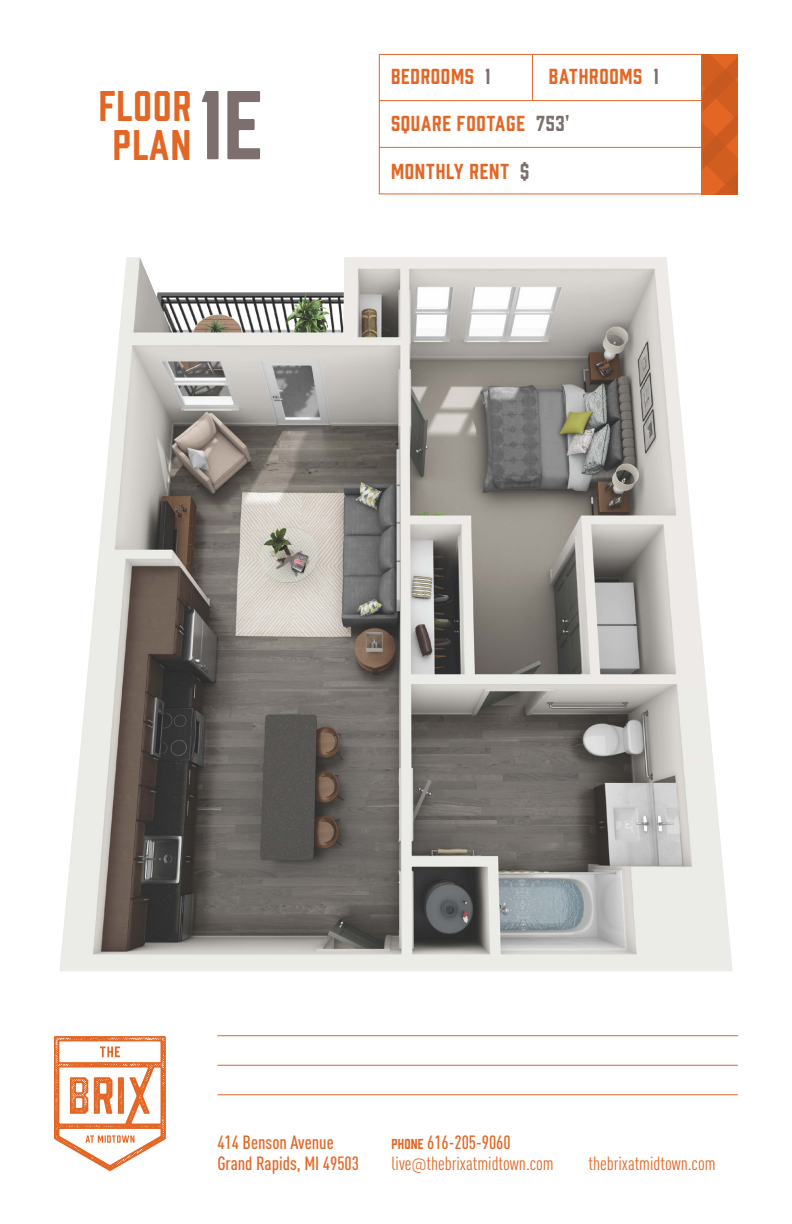
<style>
.page{position:relative;width:792px;height:1224px;background:#fff}
.page>*{position:absolute;margin:0;border:0;box-sizing:border-box;transform-origin:0 0}
.t1{font:89.8px "Prohibition Round";color:#7c6f6e}
.t2{font:39.4px "Prohibition Round";letter-spacing:.03em;color:#e36625}
.specs{font:20px "Prohibition Round";letter-spacing:.035em;color:#e36625}
.t3{font:19px/20.8px "DIN Cond";color:#e36625}
.t4{font:500 19px/20.8px "DIN Cond";color:#e36625}
.s1{color:#7c6f6e}
.s2{font-family:"Prohibition Round";font-size:13.2px}
.s3{font-weight:500}
.s4{font-family:"Ciutadella";font-weight:300}
</style>
<div class="page">
<svg style="left:54px;top:1036px;width:112px;height:135px"></svg>
<hr style="left:217px;top:1065px;width:521px;height:1px;background:#e36625">
<hr style="left:217px;top:1035px;width:521px;height:1px;background:#e36625">
<hr style="left:217px;top:1094px;width:521px;height:1px;background:#e36625">
<svg style="left:702px;top:54px;width:36px;height:140px;background:#d35e21"></svg>
<div style="left:379px;top:54px;width:323px;height:140px;border:1px solid #e36625"></div>
<hr style="left:379px;top:100px;width:323px;height:1px;background:#e36625">
<hr style="left:379px;top:147px;width:323px;height:1px;background:#e36625">
<hr style="left:532px;top:55px;width:1px;height:46px;background:#e36625">
<img style="left:59px;top:257px;width:674px;height:714px">
<p class="t2" style="left:99px;top:79px;width:94px">FLOOR</p>
<p class="t2" style="left:113px;top:117px;width:80px">PLAN</p>
<p class="t1" style="left:199px;top:63px;width:65px">1E</p>
<p class="specs" style="left:391px;top:63px;width:101px">BEDROOMS <span class="s1">1</span></p>
<p class="specs" style="left:549px;top:63px;width:111px">BATHROOMS <span class="s1">1</span></p>
<p class="specs" style="left:391px;top:110px;width:180px">SQUARE FOOTAGE <span class="s1">753'</span></p>
<p class="specs" style="left:391px;top:157px;width:140px">MONTHLY RENT <span class="s1">$</span></p>
<p class="t4" style="left:217px;top:1132px;width:143px">414 Benson Avenue<br>Grand Rapids, MI 49503</p>
<p class="t3" style="left:392px;top:1132px;width:164px"><span class="s2">PHONE</span> <span class="s3">616-205-9060 </span>live<span class="s4">@</span>thebrixatmidtown.com</p>
<p class="t3" style="left:588px;top:1153px;width:129px">thebrixatmidtown.com</p>
</div>
